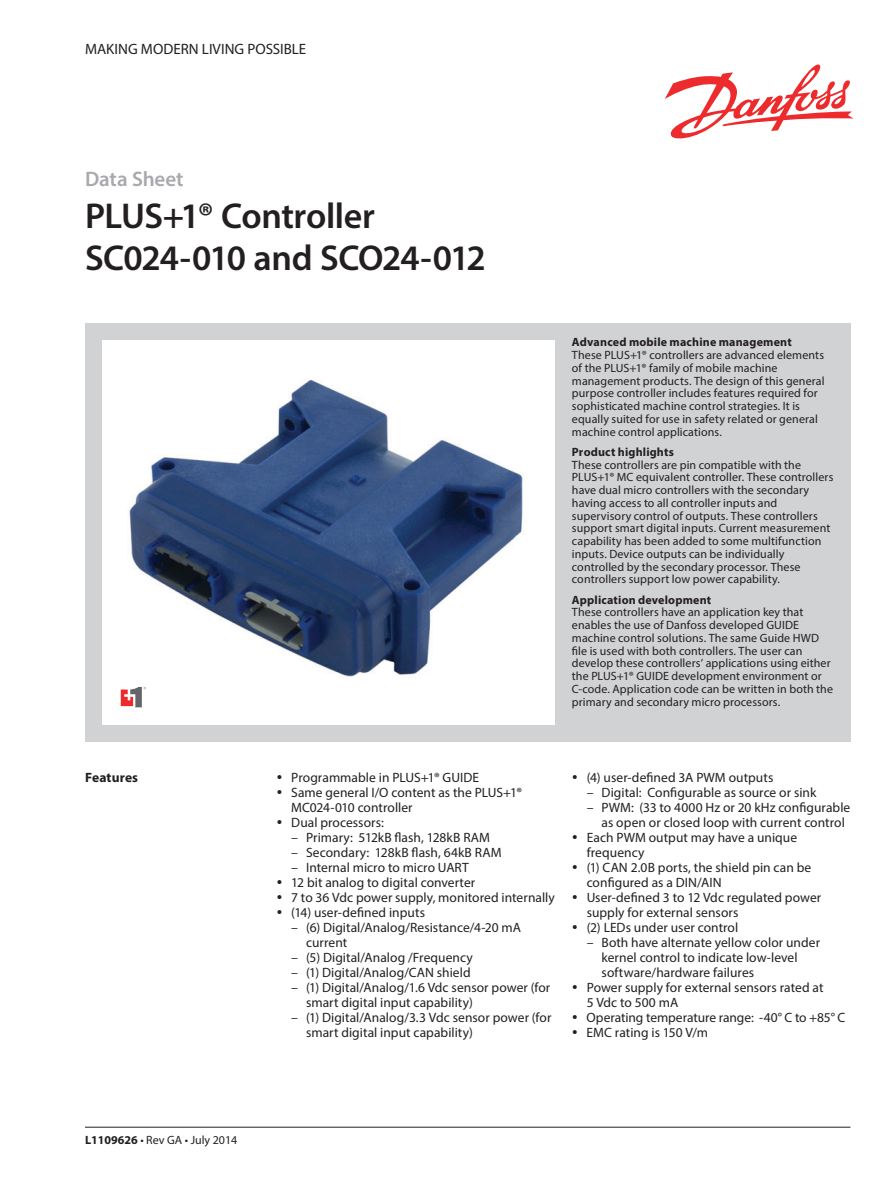
<style>
.page{position:relative;width:893px;height:1191px;background:#fff}
.page>*{position:absolute;margin:0;border:0;box-sizing:border-box;transform-origin:0 0}
.t1{font:600 36px/42px "Myriad Pro";letter-spacing:-.02em;color:#231f20}
.t2{font:600 21px "Myriad Pro";letter-spacing:-.005em;color:#a8a9ad}
.t3{font:15px "Myriad Pro";color:#231f20}
.t4{font:13.5px/15px "Myriad Pro";letter-spacing:.005em;color:#231f20}
.t5{font:700 13.5px "Myriad Pro";letter-spacing:.01em;color:#231f20}
.t6{font:12px/12.8px "Myriad Pro";letter-spacing:.01em;color:#231f20}
.t7{font:700 12px "Myriad Pro";letter-spacing:.015em;color:#231f20}
.s1{font-style:italic}
.s2{font-weight:700}
</style>
<div class="page">
<div style="left:85px;top:323px;width:765px;height:419px;background:#d1d2d4"></div>
<div style="left:102px;top:340px;width:453px;height:385px;background:#fff"></div>
<img style="left:129px;top:379px;width:394px;height:298px">
<svg style="left:121px;top:687px;width:25px;height:20px"></svg>
<hr style="left:85px;top:1126px;width:765px;height:1px;background:#231f20">
<svg style="left:665px;top:64px;width:188px;height:75px"></svg>
<p class="t3" style="left:85px;top:39px;width:223px">MAKING MODERN LIVING POSSIBLE</p>
<h2 class="t2" style="left:85px;top:165px;width:100px">Data Sheet</h2>
<h1 class="t1" style="left:85px;top:194px;width:402px">PLUS+1® Controller<br>SC024-010 and SCO24-012</h1>
<p class="t7" style="left:572px;top:334px;width:221px">Advanced mobile machine management</p>
<p class="t6" style="left:572px;top:348px;width:254px">These PLUS+1® controllers are advanced elements of the PLUS+1® family of mobile machine management products. The design of this general purpose controller includes features required for sophisticated machine control strategies. It is equally suited for use in safety related or general machine control applications.</p>
<p class="t7" style="left:572px;top:444px;width:103px">Product highlights</p>
<p class="t6" style="left:572px;top:458px;width:263px">These controllers are pin compatible with the PLUS+1® MC equivalent controller. These controllers have dual micro controllers with the secondary having access to all controller inputs and supervisory control of outputs. These controllers support smart digital inputs. Current measurement capability has been added to some multifunction inputs. Device outputs can be individually controlled by the secondary processor. These controllers support low power capability.</p>
<p class="t7" style="left:572px;top:592px;width:141px">Application development</p>
<p class="t6" style="left:572px;top:606px;width:263px">These controllers have an application key that enables the use of Danfoss developed GUIDE machine control solutions. The same Guide HWD file is used with both controllers. The user can develop these controllers’ applications using either the PLUS+1® GUIDE development environment or C-code. Application code can be written in both the primary and secondary micro processors.</p>
<p class="t5" style="left:85px;top:768px;width:55px">Features</p>
<p class="t4" style="left:291px;top:769px;width:232px">Programmable in PLUS+1® GUIDE<br>Same general I/O content as the PLUS+1®<br>MC024-010 controller<br>Dual processors:</p>
<p class="t4" style="left:291px;top:829px;width:200px"><span class="s1">–</span> Primary: 512kB flash, 128kB RAM</p>
<p class="t4" style="left:291px;top:844px;width:212px"><span class="s1">–</span> Secondary: 128kB flash, 64kB RAM</p>
<p class="t4" style="left:291px;top:859px;width:265px"><span class="s1">–</span> Internal micro to micro UART<br>12 bit analog to digital converter<br>7 to 36 Vdc power supply, monitored internally (14) user-defined inputs</p>
<p class="t4" style="left:306px;top:919px;width:217px;text-indent:-15px"><span class="s1">–</span> (6) Digital/Analog/Resistance/4-20 mA current</p>
<p class="t4" style="left:291px;top:949px;width:183px"><span class="s1">–</span> (5) Digital/Analog /Frequency</p>
<p class="t4" style="left:291px;top:964px;width:181px"><span class="s1">–</span> (1) Digital/Analog/CAN shield</p>
<p class="t4" style="left:306px;top:979px;width:246px;text-indent:-15px"><span class="s1">–</span> (1) Digital/Analog/1.6 Vdc sensor power (for smart digital input capability)</p>
<p class="t4" style="left:306px;top:1009px;width:247px;text-indent:-15px"><span class="s1">–</span> (1) Digital/Analog/3.3 Vdc sensor power (for smart digital input capability)</p>
<p class="t4" style="left:587px;top:769px;width:188px">(4) user-defined 3A PWM outputs</p>
<p class="t4" style="left:587px;top:784px;width:231px"><span class="s1">–</span> Digital: Configurable as source or sink</p>
<p class="t4" style="left:587px;top:799px;width:265px"><span class="s1">–</span> PWM: (33 to 4000 Hz or 20 kHz configurable</p>
<p class="t4" style="left:602px;top:814px;width:245px">as open or closed loop with current control</p>
<p class="t4" style="left:587px;top:829px;width:212px">Each PWM output may have a unique</p>
<p class="t4" style="left:587px;top:844px;width:59px">frequency</p>
<p class="t4" style="left:587px;top:859px;width:226px">(1) CAN 2.0B ports, the shield pin can be</p>
<p class="t4" style="left:587px;top:874px;width:136px">configured as a DIN/AIN</p>
<p class="t4" style="left:587px;top:889px;width:236px">User-defined 3 to 12 Vdc regulated power</p>
<p class="t4" style="left:587px;top:904px;width:153px">supply for external sensors</p>
<p class="t4" style="left:587px;top:919px;width:153px">(2) LEDs under user control</p>
<p class="t4" style="left:587px;top:934px;width:235px"><span class="s1">–</span> Both have alternate yellow color under</p>
<p class="t4" style="left:602px;top:949px;width:198px">kernel control to indicate low-level</p>
<p class="t4" style="left:602px;top:964px;width:154px">software/hardware failures</p>
<p class="t4" style="left:587px;top:979px;width:238px">Power supply for external sensors rated at</p>
<p class="t4" style="left:587px;top:994px;width:93px">5 Vdc to 500 mA</p>
<p class="t4" style="left:587px;top:1009px;width:260px">Operating temperature range: -40° C to +85° C</p>
<p class="t4" style="left:587px;top:1024px;width:123px">EMC rating is 150 V/m</p>
<p class="t6" style="left:85px;top:1133px;width:154px"><span class="s2">L1109626</span> • Rev GA • July 2014</p>
</div>
